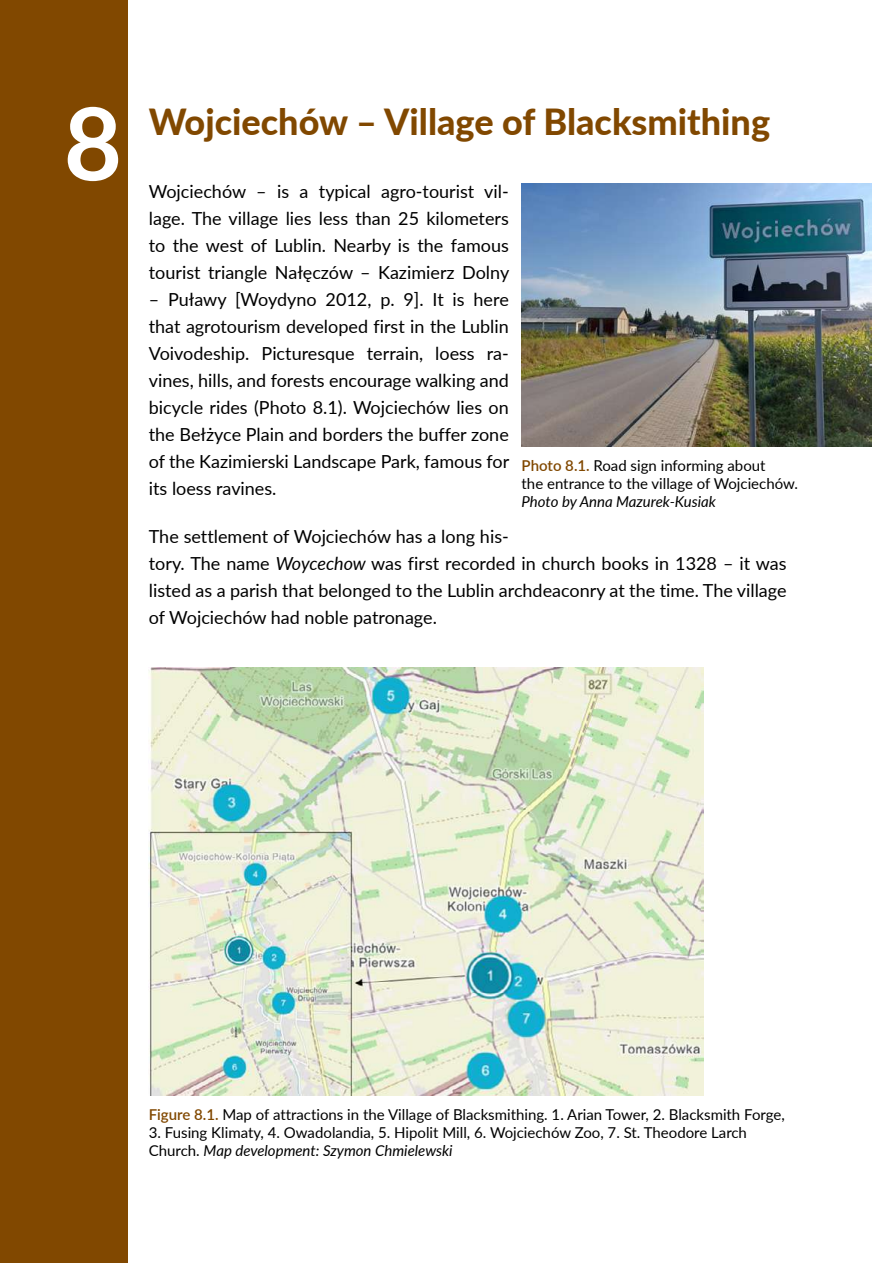
<style>
.page{position:relative;width:893px;height:1263px;background:#fff}
.page>*{position:absolute;margin:0;border:0;box-sizing:border-box;transform-origin:0 0}
.t1{font:700 100.5px "Lato";color:#fff}
.t2{font:800 36px "Lato";color:#814800}
.t3{font:18px/27px "Lato";color:#000;text-align:justify}
.t4{font:15px/18px "Lato";color:#000}
.t5{font:italic 15px "Lato";color:#000}
.s1{font-style:italic}
.s2{font-weight:600;color:#814800}
</style>
<div class="page">
<div style="left:0;top:0;width:128px;height:1263px;background:#814800"></div>
<img style="left:522px;top:184px;width:350px;height:262px">
<img style="left:149px;top:668px;width:555px;height:427px">
<h1 class="t1" style="left:64px;top:70px;width:60px">8</h1>
<h2 class="t2" style="left:149px;top:95px;width:623px">Wojciechów – Village of Blacksmithing</h2>
<p class="t3" style="left:149px;top:177px;width:362px">Wojciechów – is a typical agro-tourist vil&shy;lage. The village lies less than 25 kilometers to the west of Lublin. Nearby is the famous tourist triangle Nałęczów – Kazimierz Dolny</p>
<p class="t3" style="left:149px;top:285px;width:362px">– Puławy [Woydyno 2012, p. 9]. It is here that agrotourism developed first in the Lublin Voivodeship. Picturesque terrain, loess ra&shy;vines, hills, and forests encourage walking and bicycle rides (Photo 8.1). Wojciechów lies on the Bełżyce Plain and borders the buffer zone of the Kazimierski Landscape Park, famous for its loess ravines.</p>
<p class="t3" style="left:149px;top:522px;width:639px;text-align:left">The settlement of Wojciechów has a long his-<br>tory. The name <span class="s1">Woycechow</span> was first recorded in church books in 1328 – it was listed as a parish that belonged to the Lublin archdeaconry at the time. The village of Wojciechów had noble patronage.</p>
<p class="t4" style="left:522px;top:456px;width:278px"><span class="s2">Photo 8.1.</span> Road sign informing about<br>the entrance to the village of Wojciechów.</p>
<p class="t5" style="left:522px;top:491px;width:196px">Photo by Anna Mazurek-Kusiak</p>
<p class="t4" style="left:149px;top:1105px;width:637px"><span class="s2">Figure 8.1.</span> Map of attractions in the Village of Blacksmithing. 1. Arian Tower, 2. Blacksmith Forge,</p>
<p class="t4" style="left:149px;top:1123px;width:600px">3. Fusing Klimaty, 4. Owadolandia, 5. Hipolit Mill, 6. Wojciechów Zoo, 7. St. Theodore Larch<br>Church. <span class="s1">Map development: Szymon Chmielewski</span></p>
</div>
